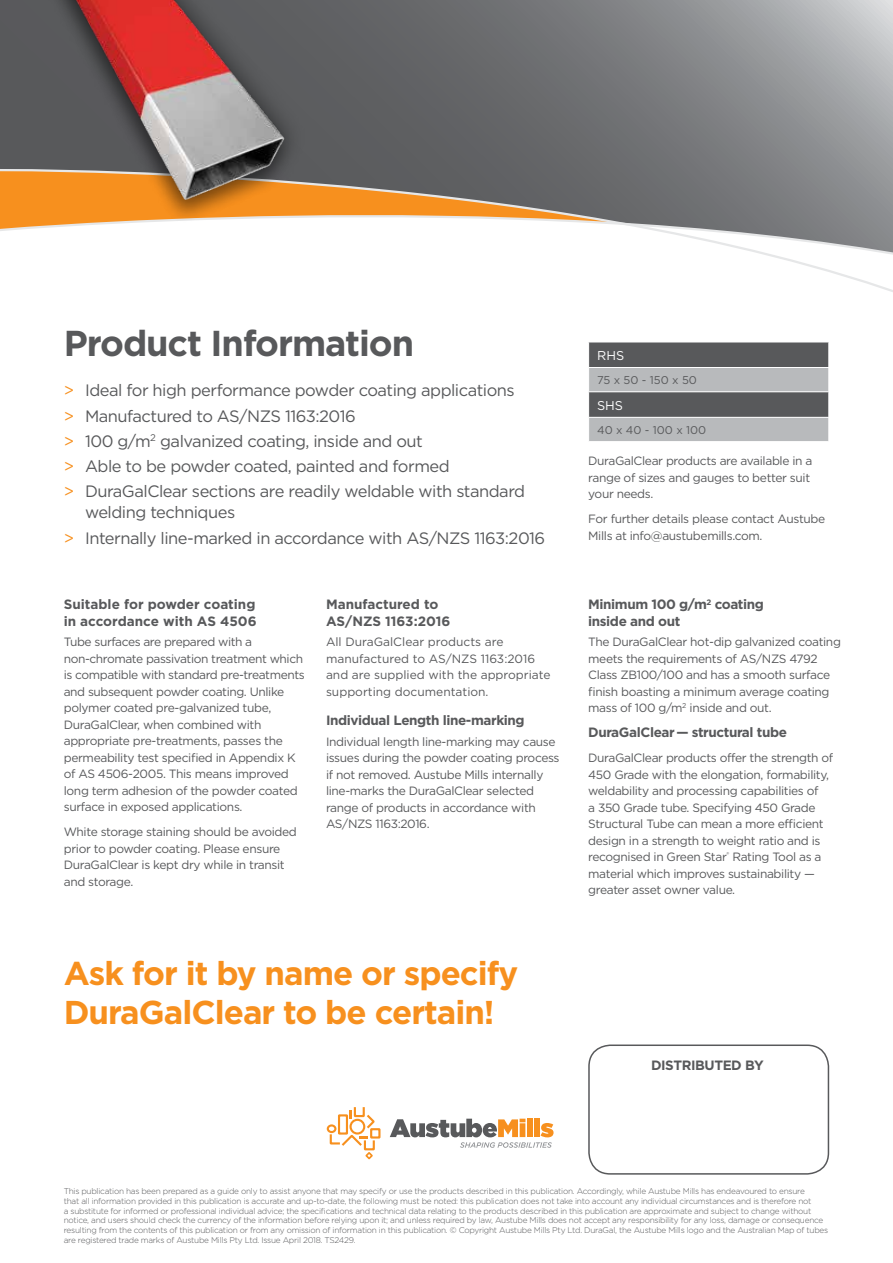
<style>
.page{position:relative;width:893px;height:1263px;background:#fff}
.page>*{position:absolute;margin:0;border:0;box-sizing:border-box;transform-origin:0 0}
.t1{font:700 36px "Gotham";letter-spacing:-.03em;color:#58595b}
.t2{font:700 33px/39px "Gotham";letter-spacing:-.03em;color:#f7901e}
.t3{font:16.5px/25.2px "Gotham";letter-spacing:-.03em;color:#58595b}
.t4{font:700 13.5px/16.5px "Gotham";letter-spacing:-.03em;color:#58595b}
.t5{font:700 13.5px/16.5px "Gotham";color:#58595b}
.t6{font:12.75px "Gotham";color:#fff}
.t7{font:12px/16.5px "Gotham";letter-spacing:-.03em;color:#58595b}
.t8{font:12px/16.5px "Gotham";color:#58595b}
.t9{font:11.25px "Gotham";color:#58595b}
.t10{font:300 8.25px/9.9px "Gotham";letter-spacing:-.03em;color:#58595b}
.s1{color:#f7901e}
</style>
<div class="page">
<svg style="left:0;top:0;width:893px;height:163px;background:#787a7c"></svg>
<svg style="left:0;top:163px;width:893px;height:129px"></svg>
<div style="left:41px;top:0;width:266px;height:222px;background:#000;opacity:.4"></div>
<img style="left:65px;top:0;width:222px;height:202px">
<div style="left:588px;top:1044px;width:241px;height:131px;border:2px solid #58595b;border-radius:21px"></div>
<svg style="left:588px;top:342px;width:241px;height:99px;background:#8a8c8e"></svg>
<hr style="left:588px;top:417px;width:241px;height:1px;background:#fff">
<svg style="left:390px;top:1119px;width:163px;height:29px"></svg>
<svg style="left:327px;top:1107px;width:53px;height:52px"></svg>
<h1 class="t1" style="left:64px;top:322px;width:352px">Product Information</h1>
<p class="t3" style="left:64px;top:378px;width:463px"><span class="s1">&gt;</span> Ideal for high performance powder coating applications <span class="s1">&gt;</span> Manufactured to AS/NZS 1163:2016<br><span class="s1">&gt;</span> 100 g/m<sup>2</sup> galvanized coating, inside and out<br><span class="s1">&gt;</span> Able to be powder coated, painted and formed<br><span class="s1">&gt;</span> DuraGalClear sections are readily weldable with standard</p>
<h3 class="t3" style="left:64px;top:500px;width:483px;text-indent:21px">welding techniques<br><span class="s1">&gt;</span> Internally line-marked in accordance with AS/NZS 1163:2016</h3>
<p class="t5" style="left:64px;top:596px;width:194px">Suitable for powder coating in accordance with AS 4506</p>
<p class="t7" style="left:64px;top:634px;width:242px">Tube surfaces are prepared with a non-chromate passivation treatment which is compatible with standard pre-treatments and subsequent powder coating. Unlike polymer coated pre-galvanized tube, DuraGalClear, when combined with appropriate pre-treatments, passes the permeability test specified in Appendix K of AS 4506-2005. This means improved long term adhesion of the powder coated surface in exposed applications.</p>
<p class="t7" style="left:64px;top:824px;width:235px">White storage staining should be avoided prior to powder coating. Please ensure DuraGalClear is kept dry while in transit and storage.</p>
<p class="t5" style="left:326px;top:596px;width:126px">Manufactured to<br>AS/NZS 1163:2016</p>
<p class="t8" style="left:326px;top:634px;width:226px">All DuraGalClear products are manufactured to AS/NZS 1163:2016 and are supplied with the appropriate supporting documentation.</p>
<p class="t4" style="left:326px;top:712px;width:200px">Individual Length line-marking</p>
<p class="t7" style="left:326px;top:733px;width:235px">Individual length line-marking may cause issues during the powder coating process if not removed. Austube Mills internally line-marks the DuraGalClear selected range of products in accordance with AS/NZS 1163:2016.</p>
<h2 class="t2" style="left:64px;top:954px;width:456px">Ask for it by name or specify<br>DuraGalClear to be certain!</h2>
<p class="t6" style="left:597px;top:348px;width:29px">RHS</p>
<p class="t9" style="left:597px;top:373px;width:101px">75 x 50 - 150 x 50</p>
<p class="t6" style="left:597px;top:397px;width:28px">SHS</p>
<p class="t9" style="left:597px;top:423px;width:111px">40 x 40 - 100 x 100</p>
<p class="t7" style="left:588px;top:453px;width:226px">DuraGalClear products are available in a range of sizes and gauges to better suit your needs.</p>
<p class="t7" style="left:588px;top:511px;width:239px">For further details please contact Austube<br>Mills at info@austubemills.com.</p>
<p class="t4" style="left:588px;top:596px;width:177px">Minimum 100 g/m<sup>2</sup> coating inside and out</p>
<p class="t7" style="left:588px;top:634px;width:254px">The DuraGalClear hot-dip galvanized coating meets the requirements of AS/NZS 4792<br>Class ZB100/100 and has a smooth surface finish boasting a minimum average coating mass of 100 g/m<sup>2</sup> inside and out.</p>
<p class="t4" style="left:588px;top:724px;width:200px">DuraGalClear — structural tube</p>
<p class="t7" style="left:588px;top:750px;width:246px">DuraGalClear products offer the strength of 450 Grade with the elongation, formability, weldability and processing capabilities of<br>a 350 Grade tube. Specifying 450 Grade Structural Tube can mean a more efficient design in a strength to weight ratio and is recognised in Green Star<sup>®</sup> Rating Tool as a material which improves sustainability — greater asset owner value.</p>
<p class="t4" style="left:651px;top:1057px;width:114px">DISTRIBUTED BY</p>
<p class="t10" style="left:64px;top:1186px;width:766px">This publication has been prepared as a guide only to assist anyone that may specify or use the products described in this publication. Accordingly, while Austube Mills has endeavoured to ensure<br>that all information provided in this publication is accurate and up-to-date, the following must be noted: this publication does not take into account any individual circumstances and is therefore not<br>a substitute for informed or professional individual advice; the specifications and technical data relating to the products described in this publication are approximate and subject to change without notice, and users should check the currency of the information before relying upon it; and unless required by law, Austube Mills does not accept any responsibility for any loss, damage or consequence resulting from the contents of this publication or from any omission of information in this publication. © Copyright Austube Mills Pty Ltd. DuraGal, the Austube Mills logo and the Australian Map of tubes are registered trade marks of Austube Mills Pty Ltd. Issue April 2018. TS2429.</p>
</div>
